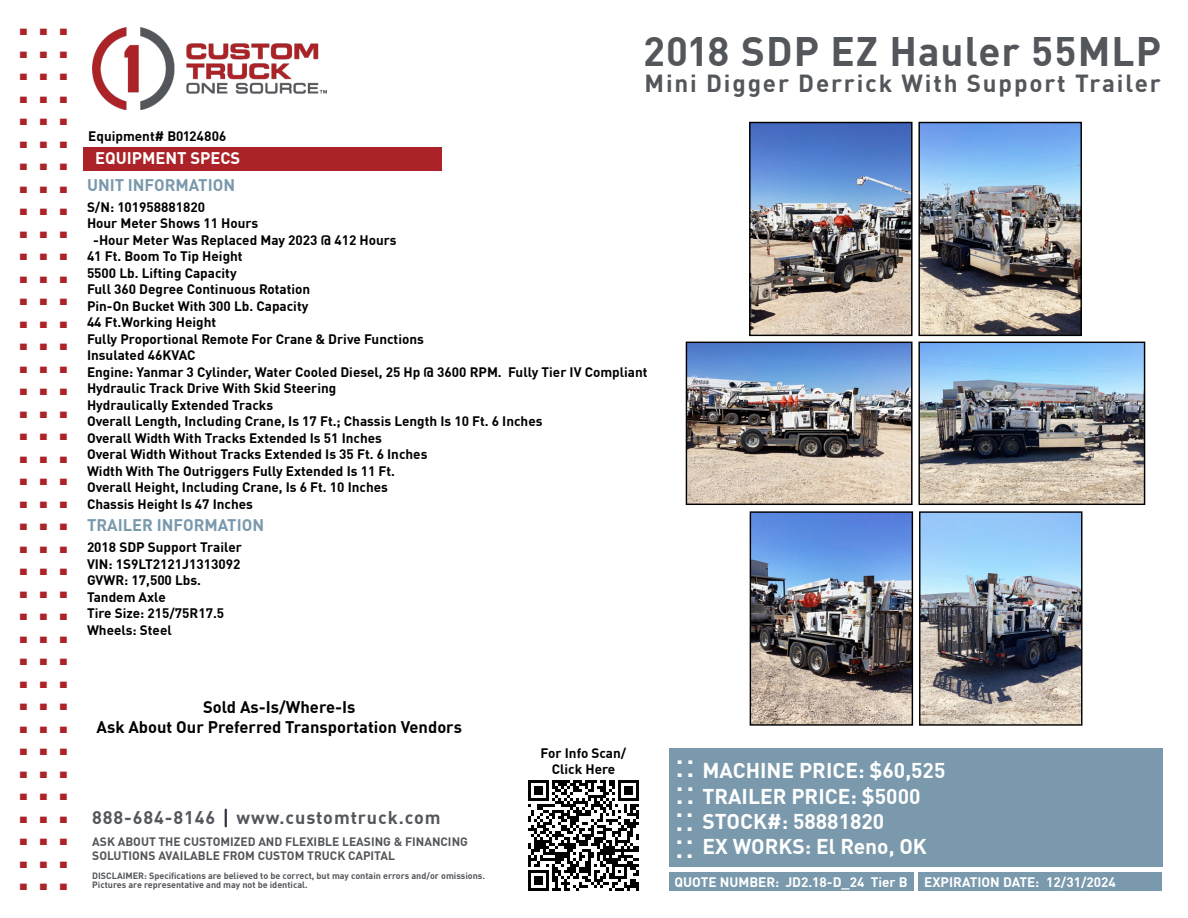
<style>
.page{position:relative;width:1188px;height:918px;background:#fff}
.page>*{position:absolute;margin:0;border:0;box-sizing:border-box;transform-origin:0 0}
.t1{font:700 45px "DIN Pro";color:#ab2328}
.t2{font:700 40.35px "DIN Pro";letter-spacing:.025em;color:#53565a}
.t3{font:700 25.5px "DIN Pro";color:#fff}
.t4{font:700 24.15px "DIN Pro";letter-spacing:.075em;color:#53565a}
.t5{font:700 21px/25.2px "DIN Pro";color:#fff}
.t6{font:700 18px "DIN Pro";letter-spacing:.05em;color:#53565a}
.t7{font:700 16.5px/19.8px "DIN Pro";color:#000;text-align:center}
.t8{font:700 16.5px "DIN Pro";color:#7a99ac}
.t9{font:700 16.5px "DIN Pro";color:#fff}
.t10{font:700 13.5px/16.5px "DIN Pro";color:#000}
.t11{font:700 13.5px "DIN Pro";color:#fff}
.t12{font:700 12px/14.4px "DIN Pro";color:#53565a}
.t13{font:700 9px/9px "DIN Pro";color:#53565a}
</style>
<div class="page">
<img style="left:92px;top:28px;width:235px;height:82px">
<div style="left:669px;top:748px;width:493px;height:119px;background:#7a99ac"></div>
<div style="left:919px;top:872px;width:243px;height:19px;background:#7a99ac"></div>
<div style="left:669px;top:872px;width:244px;height:19px;background:#7a99ac"></div>
<div style="left:83px;top:147px;width:359px;height:24px;background:#ab2328"></div>
<svg style="left:225px;top:810px;width:2px;height:16px"></svg>
<img style="left:751px;top:124px;width:160px;height:210px">
<div style="left:749px;top:122px;width:164px;height:214px;border:1px solid #000"></div>
<img style="left:920px;top:124px;width:160px;height:210px">
<div style="left:918px;top:122px;width:164px;height:214px;border:1px solid #000"></div>
<img style="left:688px;top:344px;width:223px;height:159px">
<div style="left:686px;top:342px;width:227px;height:163px;border:1px solid #000"></div>
<img style="left:920px;top:344px;width:223px;height:159px">
<div style="left:918px;top:342px;width:227px;height:163px;border:1px solid #000"></div>
<img style="left:752px;top:513px;width:159px;height:211px">
<div style="left:750px;top:511px;width:163px;height:215px;border:1px solid #000"></div>
<img style="left:921px;top:513px;width:159px;height:211px">
<div style="left:919px;top:511px;width:163px;height:215px;border:1px solid #000"></div>
<svg style="left:528px;top:780px;width:111px;height:111px"></svg>
<h1 class="t1" style="left:17px;top:-16px;width:54px">...</h1>
<h1 class="t1" style="left:17px;top:6px;width:54px">...</h1>
<h1 class="t1" style="left:17px;top:29px;width:54px">...</h1>
<h1 class="t1" style="left:17px;top:51px;width:54px">...</h1>
<h1 class="t1" style="left:17px;top:74px;width:54px">...</h1>
<h1 class="t1" style="left:17px;top:96px;width:54px">...</h1>
<h1 class="t1" style="left:17px;top:119px;width:54px">...</h1>
<h1 class="t1" style="left:17px;top:141px;width:54px">...</h1>
<h1 class="t1" style="left:17px;top:164px;width:54px">...</h1>
<h1 class="t1" style="left:17px;top:186px;width:54px">...</h1>
<h1 class="t1" style="left:17px;top:209px;width:54px">...</h1>
<h1 class="t1" style="left:17px;top:231px;width:54px">...</h1>
<h1 class="t1" style="left:17px;top:254px;width:54px">...</h1>
<h1 class="t1" style="left:17px;top:276px;width:54px">...</h1>
<h1 class="t1" style="left:17px;top:299px;width:54px">...</h1>
<h1 class="t1" style="left:17px;top:321px;width:54px">...</h1>
<h1 class="t1" style="left:17px;top:344px;width:54px">...</h1>
<h1 class="t1" style="left:17px;top:366px;width:54px">...</h1>
<h1 class="t1" style="left:17px;top:389px;width:54px">...</h1>
<h1 class="t1" style="left:17px;top:411px;width:54px">...</h1>
<h1 class="t1" style="left:17px;top:434px;width:54px">...</h1>
<h1 class="t1" style="left:17px;top:456px;width:54px">...</h1>
<h1 class="t1" style="left:17px;top:479px;width:54px">...</h1>
<h1 class="t1" style="left:17px;top:501px;width:54px">...</h1>
<h1 class="t1" style="left:17px;top:524px;width:54px">...</h1>
<h1 class="t1" style="left:17px;top:546px;width:54px">...</h1>
<h1 class="t1" style="left:17px;top:569px;width:54px">...</h1>
<h1 class="t1" style="left:17px;top:591px;width:54px">...</h1>
<h1 class="t1" style="left:17px;top:614px;width:54px">...</h1>
<h1 class="t1" style="left:17px;top:636px;width:54px">...</h1>
<h1 class="t1" style="left:17px;top:659px;width:54px">...</h1>
<h1 class="t1" style="left:17px;top:681px;width:54px">...</h1>
<h1 class="t1" style="left:17px;top:704px;width:54px">...</h1>
<h1 class="t1" style="left:17px;top:726px;width:54px">...</h1>
<h1 class="t1" style="left:17px;top:749px;width:54px">...</h1>
<h1 class="t1" style="left:17px;top:771px;width:54px">...</h1>
<h1 class="t1" style="left:17px;top:794px;width:54px">...</h1>
<h1 class="t1" style="left:17px;top:816px;width:54px">...</h1>
<h1 class="t1" style="left:17px;top:839px;width:54px">...</h1>
<p class="t10" style="left:88px;top:127px;width:139px">Equipment# B0124806</p>
<h2 class="t2" style="left:644px;top:20px;width:519px">2018 SDP EZ Hauler 55MLP</h2>
<h3 class="t4" style="left:645px;top:64px;width:518px">Mini Digger Derrick With Support Trailer</h3>
<p class="t9" style="left:95px;top:145px;width:147px">EQUIPMENT SPECS</p>
<p class="t10" style="left:87px;top:198px;width:120px">S/N: 101958881820</p>
<p class="t10" style="left:87px;top:214px;width:173px">Hour Meter Shows 11 Hours</p>
<p class="t10" style="left:93px;top:231px;width:305px">-Hour Meter Was Replaced May 2023 @ 412 Hours</p>
<p class="t10" style="left:87px;top:247px;width:157px">41 Ft. Boom To Tip Height</p>
<p class="t10" style="left:87px;top:264px;width:151px">5500 Lb. Lifting Capacity</p>
<p class="t10" style="left:87px;top:280px;width:225px">Full 360 Degree Continuous Rotation</p>
<p class="t10" style="left:87px;top:297px;width:223px">Pin-On Bucket With 300 Lb. Capacity</p>
<p class="t10" style="left:87px;top:313px;width:131px">44 Ft.Working Height</p>
<p class="t10" style="left:87px;top:330px;width:338px">Fully Proportional Remote For Crane &amp; Drive Functions</p>
<p class="t10" style="left:87px;top:346px;width:110px">Insulated 46KVAC</p>
<p class="t10" style="left:87px;top:363px;width:562px">Engine: Yanmar 3 Cylinder, Water Cooled Diesel, 25 Hp @ 3600 RPM. Fully Tier IV Compliant</p>
<p class="t10" style="left:87px;top:379px;width:251px">Hydraulic Track Drive With Skid Steering</p>
<p class="t10" style="left:87px;top:396px;width:188px">Hydraulically Extended Tracks</p>
<p class="t10" style="left:87px;top:412px;width:457px">Overall Length, Including Crane, Is 17 Ft.; Chassis Length Is 10 Ft. 6 Inches</p>
<p class="t10" style="left:87px;top:429px;width:296px">Overall Width With Tracks Extended Is 51 Inches</p>
<p class="t10" style="left:87px;top:445px;width:342px">Overal Width Without Tracks Extended Is 35 Ft. 6 Inches</p>
<p class="t10" style="left:87px;top:462px;width:309px">Width With The Outriggers Fully Extended Is 11 Ft.</p>
<p class="t10" style="left:87px;top:478px;width:302px">Overall Height, Including Crane, Is 6 Ft. 10 Inches</p>
<p class="t10" style="left:87px;top:495px;width:168px">Chassis Height Is 47 Inches</p>
<p class="t10" style="left:87px;top:538px;width:157px">2018 SDP Support Trailer<br>VIN: 1S9LT2121J1313092<br>GVWR: 17,500 Lbs.<br>Tandem Axle<br>Tire Size: 215/75R17.5<br>Wheels: Steel</p>
<p class="t8" style="left:87px;top:172px;width:150px">UNIT INFORMATION</p>
<p class="t8" style="left:87px;top:512px;width:179px">TRAILER INFORMATION</p>
<p class="t7" style="left:97px;top:696px;width:367px">Sold As-Is/Where-Is<br>Ask About Our Preferred Transportation Vendors</p>
<p class="t10" style="left:541px;top:744px;width:87px;text-align:center">For Info Scan/<br>Click Here</p>
<h3 class="t3" style="left:676px;top:734px;width:20px">..</h3>
<h3 class="t3" style="left:676px;top:748px;width:20px">..</h3>
<h3 class="t3" style="left:676px;top:761px;width:20px">..</h3>
<h3 class="t3" style="left:676px;top:775px;width:20px">..</h3>
<h3 class="t5" style="left:703px;top:757px;width:244px">MACHINE PRICE: $60,525<br>TRAILER PRICE: $5000<br>STOCK#: 58881820<br>EX WORKS: El Reno, OK</h3>
<h3 class="t6" style="left:92px;top:803px;width:350px">888-684-8146 www.customtruck.com</h3>
<h3 class="t3" style="left:676px;top:788px;width:19px">..</h3>
<h3 class="t3" style="left:676px;top:801px;width:19px">..</h3>
<h3 class="t3" style="left:676px;top:815px;width:19px">..</h3>
<h3 class="t3" style="left:676px;top:828px;width:19px">..</h3>
<p class="t12" style="left:92px;top:834px;width:377px">ASK ABOUT THE CUSTOMIZED AND FLEXIBLE LEASING &amp; FINANCING<br>SOLUTIONS AVAILABLE FROM CUSTOM TRUCK CAPITAL</p>
<p class="t13" style="left:92px;top:871px;width:394px">DISCLAIMER: Specifications are believed to be correct, but may contain errors and/or omissions.<br>Pictures are representative and may not be identical.</p>
<p class="t11" style="left:675px;top:871px;width:443px">QUOTE NUMBER: JD2.18-D_24 Tier B EXPIRATION DATE: 12/31/2024</p>
</div>
